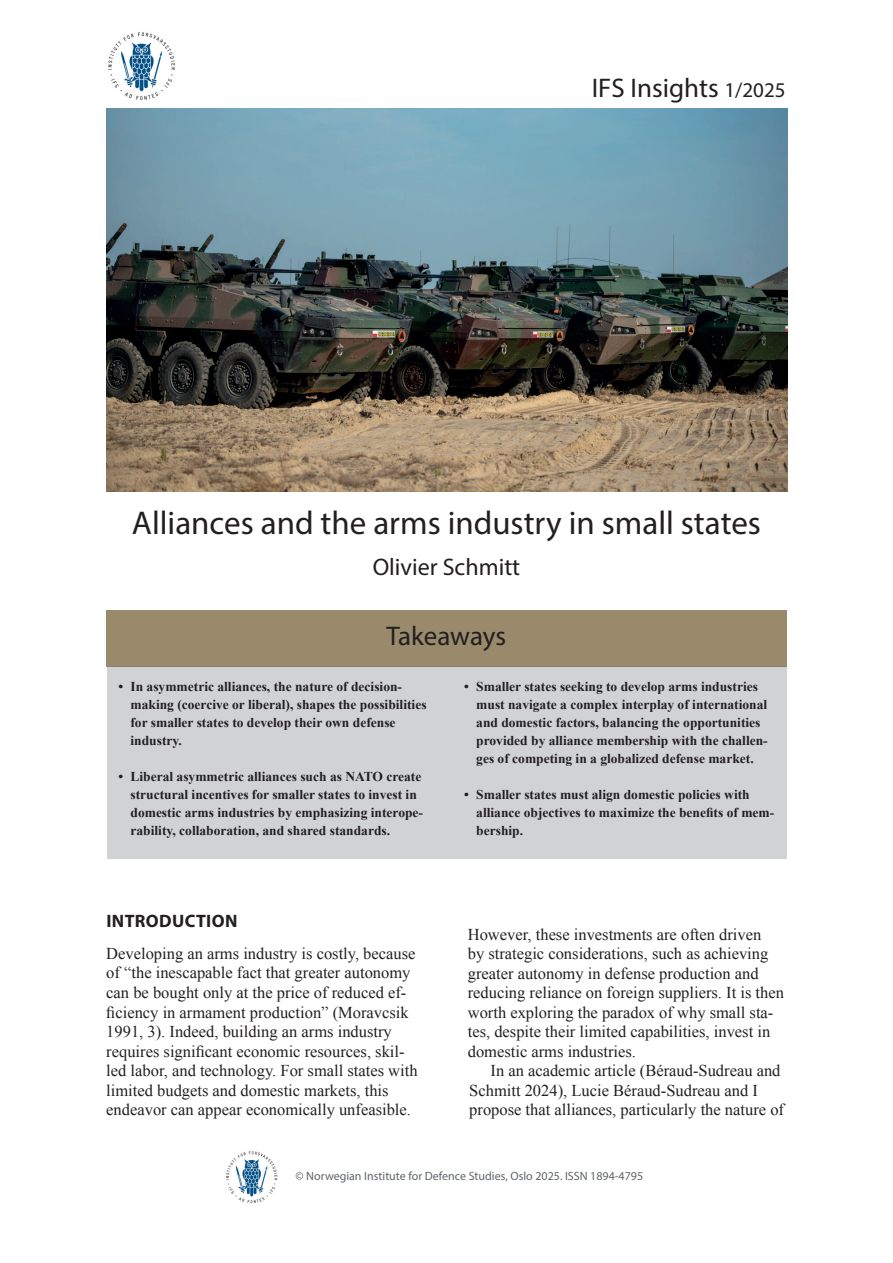
<style>
.page{position:relative;width:893px;height:1263px;background:#fff}
.page>*{position:absolute;margin:0;border:0;box-sizing:border-box;transform-origin:0 0}
.t1{font:33px "Myriad Pro";color:#231f20}
.t2{font:27px "Myriad Pro";color:#231f20}
.t3{font:24px "Myriad Pro";color:#231f20}
.t4{font:700 18px "Myriad Pro";letter-spacing:.02em;color:#231f20}
.t5{font:16.5px/19.5px "Times New Roman";color:#231f20}
.t6{font:700 13.5px/18px "Times New Roman";color:#231f20}
.t7{font:12px "Myriad Pro";color:#606469}
.s1{font-size:21px}
</style>
<div class="page">
<img style="left:226px;top:1151px;width:52px;height:53px">
<div style="left:106px;top:610px;width:681px;height:57px;background:#998a6c"></div>
<div style="left:108px;top:667px;width:679px;height:192px;background:#d1d2d4"></div>
<img style="left:108px;top:32px;width:68px;height:69px">
<img style="left:106px;top:108px;width:681px;height:384px">
<h2 class="t2" style="left:592px;top:71px;width:195px">IFS Insights <span class="s1">1/2025</span></h2>
<h1 class="t1" style="left:132px;top:503px;width:630px">Alliances and the arms industry in small states</h1>
<h3 class="t3" style="left:373px;top:553px;width:149px">Olivier Schmitt</h3>
<h2 class="t2" style="left:387px;top:619px;width:121px">Takeaways</h2>
<p class="t6" style="left:130px;top:678px;width:298px;text-indent:-12px">• In asymmetric alliances, the nature of decision&shy;making (coercive or liberal), shapes the possibilities for smaller states to develop their own defense industry.</p>
<p class="t6" style="left:130px;top:767px;width:294px;text-indent:-12px">• Liberal asymmetric alliances such as NATO create structural incentives for smaller states to invest in domestic arms industries by emphasizing interope&shy;rability, collaboration, and shared standards.</p>
<p class="t4" style="left:106px;top:909px;width:132px">INTRODUCTION</p>
<p class="t5" style="left:106px;top:943px;width:313px">Developing an arms industry is costly, because of “the inescapable fact that greater autonomy can be bought only at the price of reduced ef&shy;ficiency in armament production” (Moravcsik 1991, 3). Indeed, building an arms industry requires significant economic resources, skil&shy;led labor, and technology. For small states with limited budgets and domestic markets, this endeavor can appear economically unfeasible.</p>
<p class="t6" style="left:476px;top:677px;width:293px;text-indent:-12px">• Smaller states seeking to develop arms industries must navigate a complex interplay of international and domestic factors, balancing the opportunities provided by alliance membership with the challen&shy;ges of competing in a globalized defense market.</p>
<p class="t6" style="left:476px;top:785px;width:300px;text-indent:-12px">• Smaller states must align domestic policies with alliance objectives to maximize the benefits of mem&shy;bership.</p>
<p class="t5" style="left:468px;top:924px;width:318px">However, these investments are often driven<br>by strategic considerations, such as achieving greater autonomy in defense production and reducing reliance on foreign suppliers. It is then worth exploring the paradox of why small sta&shy;tes, despite their limited capabilities, invest in domestic arms industries.</p>
<p class="t5" style="left:469px;top:1060px;width:316px;text-indent:21px">In an academic article (Béraud-Sudreau and<br>Schmitt 2024), Lucie Béraud-Sudreau and I propose that alliances, particularly the nature of</p>
<p class="t7" style="left:296px;top:1169px;width:349px">© Norwegian Institute for Defence Studies, Oslo 2025. ISSN 1894-4795</p>
</div>
